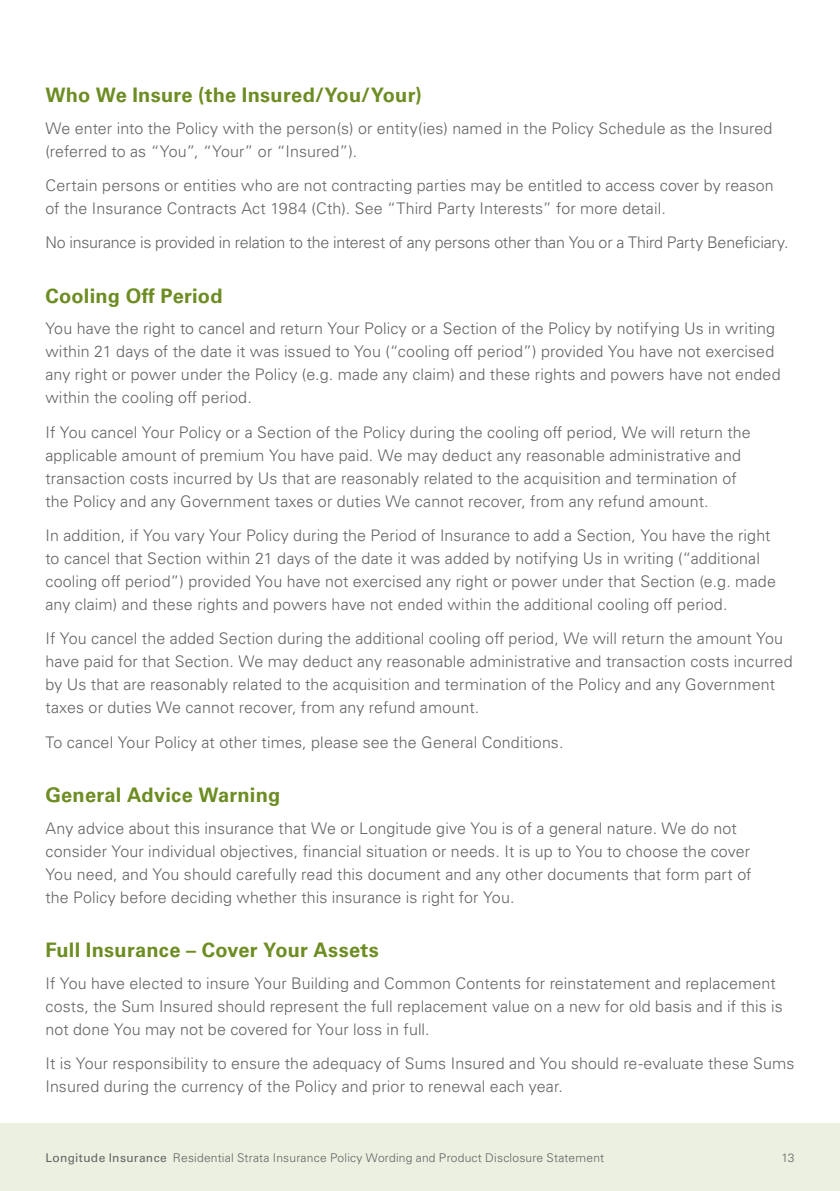
<style>
.page{position:relative;width:840px;height:1191px;background:#fff}
.page>*{position:absolute;margin:0;border:0;box-sizing:border-box;transform-origin:0 0}
.t1{font:700 20px "Univers LT Pro 65";letter-spacing:.01em;color:#6d8d23}
.t2{font:300 16px/23px "Univers LT Pro 45";letter-spacing:.01em;color:#626465}
.t3{font:300 16px "Univers LT Pro 45";letter-spacing:-.015em;color:#626465}
.t4{font:300 12px "Univers LT Pro 45";letter-spacing:.02em;color:#626465}
.s1{font-family:"Univers LT Pro 55 Roman";font-weight:400}
</style>
<div class="page">
<div style="left:0;top:1123px;width:839px;height:68px;background:#ebf0e0"></div>
<p class="t1" style="left:45px;top:81px;width:377px">Who We Insure (the Insured/You/Your)</p>
<p class="t2" style="left:45px;top:116px;width:728px">We enter into the Policy with the person(s) or entity(ies) named in the Policy Schedule as the Insured (referred to as “You”, “Your” or “Insured”).</p>
<p class="t2" style="left:45px;top:173px;width:729px">Certain persons or entities who are not contracting parties may be entitled to access cover by reason of the Insurance Contracts Act 1984 (Cth). See “Third Party Interests” for more detail.</p>
<p class="t3" style="left:45px;top:232px;width:744px">No insurance is provided in relation to the interest of any persons other than You or a Third Party Beneficiary.</p>
<p class="t1" style="left:45px;top:281px;width:179px">Cooling Off Period</p>
<p class="t2" style="left:45px;top:316px;width:736px">You have the right to cancel and return Your Policy or a Section of the Policy by notifying Us in writing within 21 days of the date it was issued to You (“cooling off period”) provided You have not exercised any right or power under the Policy (e.g. made any claim) and these rights and powers have not ended within the cooling off period.</p>
<p class="t2" style="left:45px;top:420px;width:706px">If You cancel Your Policy or a Section of the Policy during the cooling off period, We will return the applicable amount of premium You have paid. We may deduct any reasonable administrative and transaction costs incurred by Us that are reasonably related to the acquisition and termination of the Policy and any Government taxes or duties We cannot recover, from any refund amount.</p>
<p class="t2" style="left:45px;top:523px;width:731px">In addition, if You vary Your Policy during the Period of Insurance to add a Section, You have the right to cancel that Section within 21 days of the date it was added by notifying Us in writing (“additional cooling off period”) provided You have not exercised any right or power under that Section (e.g. made any claim) and these rights and powers have not ended within the additional cooling off period.</p>
<p class="t2" style="left:45px;top:626px;width:748px">If You cancel the added Section during the additional cooling off period, We will return the amount You have paid for that Section. We may deduct any reasonable administrative and transaction costs incurred by Us that are reasonably related to the acquisition and termination of the Policy and any Government taxes or duties We cannot recover, from any refund amount.</p>
<p class="t2" style="left:45px;top:730px;width:519px">To cancel Your Policy at other times, please see the General Conditions.</p>
<p class="t1" style="left:45px;top:781px;width:236px">General Advice Warning</p>
<p class="t2" style="left:45px;top:816px;width:707px">Any advice about this insurance that We or Longitude give You is of a general nature. We do not consider Your individual objectives, financial situation or needs. It is up to You to choose the cover You need, and You should carefully read this document and any other documents that form part of the Policy before deciding whether this insurance is right for You.</p>
<p class="t1" style="left:45px;top:935px;width:335px">Full Insurance – Cover Your Assets</p>
<p class="t2" style="left:45px;top:971px;width:738px">If You have elected to insure Your Building and Common Contents for reinstatement and replacement costs, the Sum Insured should represent the full replacement value on a new for old basis and if this is not done You may not be covered for Your loss in full.</p>
<p class="t2" style="left:45px;top:1051px;width:750px">It is Your responsibility to ensure the adequacy of Sums Insured and You should re-evaluate these Sums<br>Insured during the currency of the Policy and prior to renewal each year.</p>
<p class="t4" style="left:45px;top:1149px;width:560px"><span class="s1">Longitude Insurance</span> Residential Strata Insurance Policy Wording and Product Disclosure Statement</p>
<p class="t4" style="left:781px;top:1149px;width:15px">13</p>
</div>
